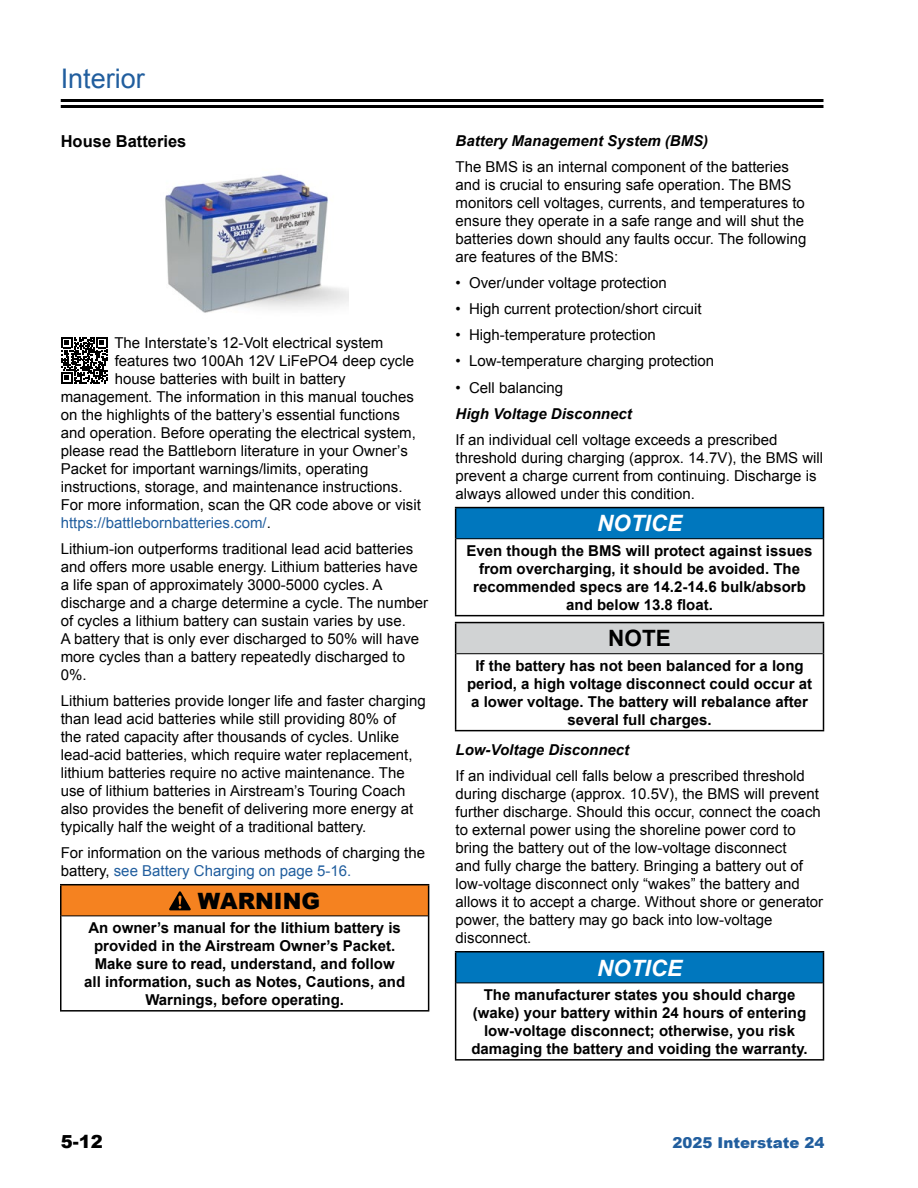
<style>
.page{position:relative;width:918px;height:1188px;background:#fff}
.page>*{position:absolute;margin:0;border:0;box-sizing:border-box;transform-origin:0 0}
.t1{font:27px "Arial";color:#215e9e}
.t2{font:italic 700 22.5px "Arial";color:#fff}
.t3{font:900 22.5px "Arial";color:#000}
.t4{font:700 22.5px "Arial";color:#000}
.t5{font:900 18px "Arial";color:#000}
.t6{font:700 16.5px "Arial";color:#000}
.t7{font:15px/18px "Arial";color:#000}
.t8{font:700 15px/18px "Arial";color:#000;text-align:center}
.t9{font:italic 700 15px "Arial";color:#000}
.t10{font:15px "Arial";color:#215e9e}
.t11{font:900 15px "Arial";color:#215e9e}
.s1{color:#000}
.s2{color:#215e9e}
</style>
<div class="page">
<hr style="left:61px;top:99px;width:763px;height:3px;background:#000">
<hr style="left:61px;top:105px;width:763px;height:3px;background:#000">
<div style="left:456px;top:508px;width:368px;height:31px;background:#0077be"></div>
<hr style="left:455px;top:507px;width:369px;height:1px;background:#000">
<hr style="left:455px;top:508px;width:1px;height:31px;background:#000">
<hr style="left:823px;top:508px;width:1px;height:31px;background:#000">
<hr style="left:455px;top:539px;width:1px;height:76px;background:#000">
<hr style="left:823px;top:539px;width:1px;height:76px;background:#000">
<hr style="left:455px;top:615px;width:369px;height:1px;background:#000">
<hr style="left:456px;top:538px;width:367px;height:1px;background:#000">
<div style="left:456px;top:623px;width:368px;height:31px;background:#d1d3d4"></div>
<hr style="left:455px;top:622px;width:369px;height:1px;background:#000">
<hr style="left:455px;top:623px;width:1px;height:31px;background:#000">
<hr style="left:823px;top:623px;width:1px;height:31px;background:#000">
<hr style="left:455px;top:654px;width:1px;height:76px;background:#000">
<hr style="left:823px;top:654px;width:1px;height:76px;background:#000">
<hr style="left:455px;top:730px;width:369px;height:1px;background:#000">
<hr style="left:456px;top:653px;width:367px;height:1px;background:#000">
<div style="left:456px;top:952px;width:368px;height:31px;background:#0077be"></div>
<hr style="left:455px;top:951px;width:369px;height:1px;background:#000">
<hr style="left:455px;top:952px;width:1px;height:31px;background:#000">
<hr style="left:823px;top:952px;width:1px;height:31px;background:#000">
<hr style="left:455px;top:983px;width:1px;height:76px;background:#000">
<hr style="left:823px;top:983px;width:1px;height:76px;background:#000">
<hr style="left:455px;top:1059px;width:369px;height:2px;background:#000">
<hr style="left:456px;top:983px;width:367px;height:1px;background:#000">
<img style="left:165px;top:174px;width:184px;height:139px">
<svg style="left:61px;top:337px;width:46px;height:46px"></svg>
<div style="left:61px;top:885px;width:368px;height:31px;background:#f58220"></div>
<hr style="left:60px;top:884px;width:369px;height:1px;background:#000">
<hr style="left:60px;top:885px;width:2px;height:31px;background:#000">
<hr style="left:428px;top:885px;width:1px;height:31px;background:#000">
<hr style="left:60px;top:916px;width:2px;height:94px;background:#000">
<hr style="left:428px;top:916px;width:1px;height:94px;background:#000">
<hr style="left:60px;top:1010px;width:369px;height:2px;background:#000">
<hr style="left:62px;top:916px;width:366px;height:1px;background:#000">
<svg style="left:169px;top:891px;width:22px;height:19px"></svg>
<h1 class="t1" style="left:61px;top:61px;width:86px">Interior</h1>
<p class="t6" style="left:61px;top:130px;width:127px">House Batteries</p>
<p class="t7" style="left:114px;top:333px;width:270px">The Interstate’s 12-Volt electrical system</p>
<p class="t7" style="left:115px;top:351px;width:301px">features two 100Ah 12V LiFePO4 deep cycle</p>
<p class="t7" style="left:115px;top:369px;width:232px">house batteries with built in battery</p>
<p class="t7" style="left:61px;top:387px;width:355px">management. The information in this manual touches</p>
<p class="t7" style="left:61px;top:405px;width:341px">on the highlights of the battery’s essential functions</p>
<p class="t7" style="left:61px;top:423px;width:357px">and operation. Before operating the electrical system,</p>
<p class="t7" style="left:61px;top:441px;width:349px">please read the Battleborn literature in your Owner’s</p>
<p class="t7" style="left:61px;top:459px;width:309px">Packet for important warnings/limits, operating</p>
<p class="t7" style="left:61px;top:477px;width:341px">instructions, storage, and maintenance instructions.</p>
<p class="t7" style="left:61px;top:495px;width:362px">For more information, scan the QR code above or visit</p>
<p class="t10" style="left:61px;top:512px;width:209px">https://battlebornbatteries. com/<span class="s1">.</span></p>
<p class="t7" style="left:61px;top:540px;width:369px">Lithium-ion outperforms traditional lead acid batteries and offers more usable energy. Lithium batteries have a life span of approximately 3000-5000 cycles. A discharge and a charge determine a cycle. The number of cycles a lithium battery can sustain varies by use.<br>A battery that is only ever discharged to 50% will have more cycles than a battery repeatedly discharged to 0%.</p>
<p class="t7" style="left:61px;top:692px;width:367px">Lithium batteries provide longer life and faster charging than lead acid batteries while still providing 80% of<br>the rated capacity after thousands of cycles. Unlike lead-acid batteries, which require water replacement, lithium batteries require no active maintenance. The use of lithium batteries in Airstream’s Touring Coach also provides the benefit of delivering more energy at typically half the weight of a traditional battery.</p>
<p class="t7" style="left:61px;top:844px;width:366px">For information on the various methods of charging the battery, <span class="s2">see Battery Charging on page 5-16.</span></p>
<h2 class="t3" style="left:198px;top:885px;width:124px">WARNING</h2>
<p class="t8" style="left:84px;top:919px;width:322px">An owner’s manual for the lithium battery is provided in the Airstream Owner’s Packet.<br>Make sure to read, understand, and follow<br>all information, such as Notes, Cautions, and Warnings, before operating.</p>
<p class="t9" style="left:456px;top:131px;width:254px">Battery Management System (BMS)</p>
<p class="t7" style="left:456px;top:158px;width:352px">The BMS is an internal component of the batteries and is crucial to ensuring safe operation. The BMS monitors cell voltages, currents, and temperatures to ensure they operate in a safe range and will shut the batteries down should any faults occur. The following are features of the BMS:</p>
<p class="t7" style="left:456px;top:274px;width:213px">• Over/under voltage protection</p>
<p class="t7" style="left:456px;top:300px;width:248px">• High current protection/short circuit</p>
<p class="t7" style="left:456px;top:326px;width:202px">• High-temperature protection</p>
<p class="t7" style="left:456px;top:352px;width:260px">• Low-temperature charging protection</p>
<p class="t7" style="left:456px;top:378px;width:109px">• Cell balancing</p>
<p class="t9" style="left:456px;top:404px;width:178px">High Voltage Disconnect</p>
<p class="t7" style="left:456px;top:431px;width:369px">If an individual cell voltage exceeds a prescribed threshold during charging (approx. 14.7V), the BMS will prevent a charge current from continuing. Discharge is always allowed under this condition.</p>
<h2 class="t2" style="left:597px;top:509px;width:87px">NOTICE</h2>
<p class="t8" style="left:467px;top:542px;width:347px">Even though the BMS will protect against issues from overcharging, it should be avoided. The recommended specs are 14.2-14.6 bulk/absorb and below 13.8 float.</p>
<h2 class="t4" style="left:608px;top:623px;width:64px">NOTE</h2>
<p class="t8" style="left:467px;top:657px;width:347px">If the battery has not been balanced for a long period, a high voltage disconnect could occur at a lower voltage. The battery will rebalance after several full charges.</p>
<p class="t9" style="left:456px;top:740px;width:175px">Low-Voltage Disconnect</p>
<p class="t7" style="left:456px;top:767px;width:369px">If an individual cell falls below a prescribed threshold during discharge (approx. 10.5V), the BMS will prevent further discharge. Should this occur, connect the coach to external power using the shoreline power cord to bring the battery out of the low-voltage disconnect<br>and fully charge the battery. Bringing a battery out of low-voltage disconnect only “wakes” the battery and allows it to accept a charge. Without shore or generator power, the battery may go back into low-voltage disconnect.</p>
<h2 class="t2" style="left:597px;top:953px;width:87px">NOTICE</h2>
<p class="t8" style="left:471px;top:986px;width:338px">The manufacturer states you should charge (wake) your battery within 24 hours of entering low-voltage disconnect; otherwise, you risk damaging the battery and voiding the warranty.</p>
<p class="t5" style="left:61px;top:1128px;width:44px">5-12</p>
<p class="t11" style="left:673px;top:1131px;width:153px">2025 Interstate 24</p>
</div>
